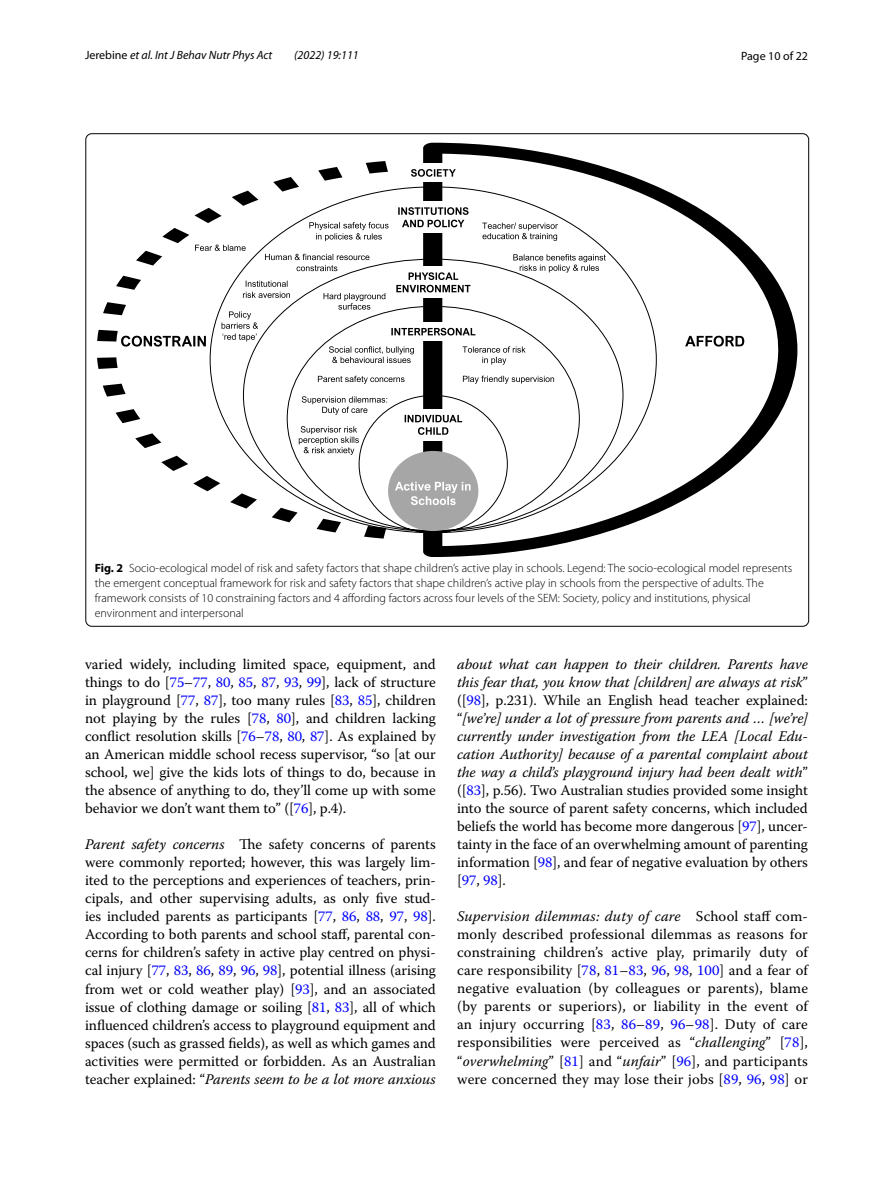
<style>
.page{position:relative;width:893px;height:1187px;background:#fff}
.page>*{position:absolute;margin:0;border:0;box-sizing:border-box;transform-origin:0 0}
.t1{font:14.7px/18px "Warnock Pro";letter-spacing:-.005em;color:#000;text-align:justify}
.t2{font:300 12px/15px "Myriad Pro";color:#000}
.t3{font:italic 12px "Myriad Pro";color:#000}
.t4{font:12px "Myriad Pro";color:#000}
.s1{font-style:normal}
.s2{font-weight:700}
.s3{color:#00f}
.s4{font-style:italic}
</style>
<div class="page">
<svg style="left:116px;top:409px;width:24px;height:14px"></svg>
<svg style="left:135px;top:433px;width:26px;height:15px"></svg>
<svg style="left:97px;top:357px;width:21px;height:12px"></svg>
<svg style="left:103px;top:302px;width:23px;height:13px"></svg>
<svg style="left:116px;top:276px;width:25px;height:14px"></svg>
<svg style="left:103px;top:383px;width:23px;height:13px"></svg>
<svg style="left:273px;top:177px;width:26px;height:9px"></svg>
<svg style="left:318px;top:167px;width:24px;height:14px"></svg>
<svg style="left:364px;top:533px;width:21px;height:5px"></svg>
<svg style="left:366px;top:161px;width:22px;height:12px"></svg>
<svg style="left:161px;top:455px;width:48px;height:36px"></svg>
<svg style="left:423px;top:143px;width:374px;height:414px"></svg>
<svg style="left:209px;top:186px;width:448px;height:347px"></svg>
<div style="left:392px;top:409px;width:82px;height:31px;background:#fff"></div>
<svg style="left:405px;top:415px;width:57px;height:20px"></svg>
<div style="left:383px;top:322px;width:100px;height:19px;background:#fff"></div>
<svg style="left:391px;top:328px;width:84px;height:7px"></svg>
<div style="left:378px;top:267px;width:110px;height:31px;background:#fff"></div>
<svg style="left:396px;top:272px;width:74px;height:20px"></svg>
<div style="left:376px;top:201px;width:114px;height:32px;background:#fff"></div>
<svg style="left:398px;top:207px;width:70px;height:20px"></svg>
<div style="left:392px;top:163px;width:82px;height:19px;background:#fff"></div>
<svg style="left:411px;top:169px;width:45px;height:8px"></svg>
<svg style="left:97px;top:330px;width:109px;height:16px"></svg>
<svg style="left:685px;top:336px;width:59px;height:10px"></svg>
<div style="left:388px;top:451px;width:90px;height:80px;background:#a6a6a6;border-radius:50%"></div>
<svg style="left:395px;top:482px;width:76px;height:23px"></svg>
<svg style="left:329px;top:346px;width:85px;height:17px"></svg>
<svg style="left:136px;top:191px;width:122px;height:74px"></svg>
<svg style="left:318px;top:376px;width:87px;height:8px"></svg>
<svg style="left:302px;top:396px;width:85px;height:18px"></svg>
<svg style="left:299px;top:426px;width:60px;height:29px"></svg>
<svg style="left:324px;top:293px;width:61px;height:16px"></svg>
<svg style="left:309px;top:222px;width:80px;height:19px"></svg>
<svg style="left:243px;top:280px;width:47px;height:18px"></svg>
<svg style="left:222px;top:311px;width:36px;height:30px"></svg>
<svg style="left:265px;top:254px;width:104px;height:17px"></svg>
<svg style="left:482px;top:222px;width:76px;height:19px"></svg>
<svg style="left:513px;top:254px;width:93px;height:18px"></svg>
<svg style="left:463px;top:375px;width:91px;height:9px"></svg>
<svg style="left:462px;top:346px;width:64px;height:19px"></svg>
<p class="t3" style="left:85px;top:48px;width:189px"><span class="s1">Jerebine</span> et al. Int J Behav Nutr Phys Act</p>
<p class="t3" style="left:294px;top:48px;width:66px">(2022) 19:111</p>
<p class="t4" style="left:741px;top:48px;width:68px">Page 10 of 22</p>
<p class="t2" style="left:95px;top:561px;width:699px"><span class="s2">Fig. 2</span> Socio-ecological model of risk and safety factors that shape children’s active play in schools. Legend: The socio-ecological model represents the emergent conceptual framework for risk and safety factors that shape children’s active play in schools from the perspective of adults. The framework consists of 10 constraining factors and 4 affording factors across four levels of the SEM: Society, policy and institutions, physical environment and interpersonal</p>
<p class="t1" style="left:85px;top:654px;width:352px">varied widely, including limited space, equipment, and things to do [<span class="s3">75</span>–<span class="s3">77</span>, <span class="s3">80</span>, <span class="s3">85</span>, <span class="s3">87</span>, <span class="s3">93</span>, <span class="s3">99</span>], lack of structure in playground [<span class="s3">77</span>, <span class="s3">87</span>], too many rules [<span class="s3">83</span>, <span class="s3">85</span>], children not playing by the rules [<span class="s3">78</span>, <span class="s3">80</span>], and children lacking conflict resolution skills [<span class="s3">76</span>–<span class="s3">78</span>, <span class="s3">80</span>, <span class="s3">87</span>]. As explained by an American middle school recess supervisor, “so [at our school, we] give the kids lots of things to do, because in the absence of anything to do, they’ll come up with some behavior we don’t want them to” ([<span class="s3">76</span>], p.4).</p>
<p class="t1" style="left:85px;top:835px;width:352px"><span class="s4">Parent safety concerns</span> The safety concerns of parents were commonly reported; however, this was largely lim&shy;ited to the perceptions and experiences of teachers, prin&shy;cipals, and other supervising adults, as only five stud&shy;ies included parents as participants [<span class="s3">77</span>, <span class="s3">86</span>, <span class="s3">88</span>, <span class="s3">97</span>, <span class="s3">98</span>].<br>According to both parents and school staff, parental con&shy;cerns for children’s safety in active play centred on physi&shy;cal injury [<span class="s3">77</span>, <span class="s3">83</span>, <span class="s3">86</span>, <span class="s3">89</span>, <span class="s3">96</span>, <span class="s3">98</span>], potential illness (arising from wet or cold weather play) [<span class="s3">93</span>], and an associated issue of clothing damage or soiling [<span class="s3">81</span>, <span class="s3">83</span>], all of which influenced children’s access to playground equipment and spaces (such as grassed fields), as well as which games and activities were permitted or forbidden. As an Australian teacher explained: “<span class="s4">Parents seem to be a lot more anxious</span></p>
<p class="t1" style="left:457px;top:654px;width:352px"><span class="s4">about what can happen to their children. Parents have this fear that, you know that [children] are always at risk</span>” ([<span class="s3">98</span>], p.231). While an English head teacher explained: “<span class="s4">[we’re] under a lot of pressure from parents and … [we’re] currently under investigation from the LEA [Local Edu&shy;cation Authority] because of a parental complaint about the way a child’s playground injury had been dealt with</span>” ([<span class="s3">83</span>], p.56). Two Australian studies provided some insight into the source of parent safety concerns, which included beliefs the world has become more dangerous [<span class="s3">97</span>], uncer&shy;tainty in the face of an overwhelming amount of parenting information [<span class="s3">98</span>], and fear of negative evaluation by others [<span class="s3">97</span>, <span class="s3">98</span>].</p>
<p class="t1" style="left:457px;top:907px;width:352px"><span class="s4">Supervision dilemmas: duty of care</span> School staff com&shy;monly described professional dilemmas as reasons for constraining children’s active play, primarily duty of care responsibility [<span class="s3">78</span>, <span class="s3">81</span>–<span class="s3">83</span>, <span class="s3">96</span>, <span class="s3">98</span>, <span class="s3">100</span>] and a fear of negative evaluation (by colleagues or parents), blame (by parents or superiors), or liability in the event of an injury occurring [<span class="s3">83</span>, <span class="s3">86</span>–<span class="s3">89</span>, <span class="s3">96</span>–<span class="s3">98</span>]. Duty of care responsibilities were perceived as “<span class="s4">challenging</span>” [<span class="s3">78</span>], “<span class="s4">overwhelming</span>” [<span class="s3">81</span>] and “<span class="s4">unfair</span>” [<span class="s3">96</span>], and participants were concerned they may lose their jobs [<span class="s3">89</span>, <span class="s3">96</span>, <span class="s3">98</span>] or</p>
</div>
